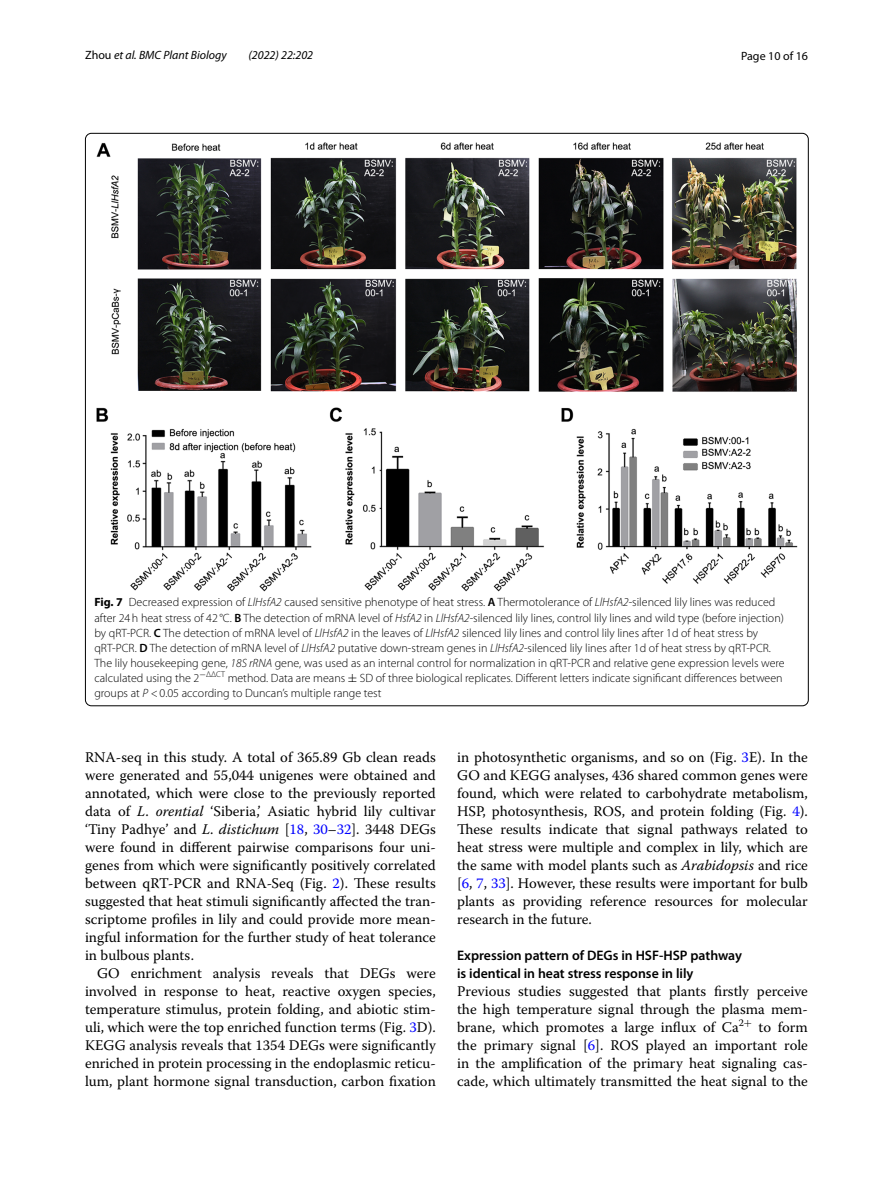
<style>
.page{position:relative;width:893px;height:1187px;background:#fff}
.page>*{position:absolute;margin:0;border:0;box-sizing:border-box;transform-origin:0 0}
.t1{font:14.7px/18px "Warnock Pro";color:#000;text-align:justify}
.t2{font:600 13.8px/18px "Myriad Pro";color:#000}
.t3{font:300 12px/15px "Myriad Pro";color:#000}
.t4{font:italic 12px "Myriad Pro";color:#000}
.t5{font:12px "Myriad Pro";color:#000}
.s1{font-style:normal}
.s2{font-weight:700}
.s3{font-style:italic}
.s4{font-weight:600}
.s5{font-family:"MTSY";font-weight:400}
.s6{color:#00f}
</style>
<div class="page">
<img style="left:97px;top:142px;width:700px;height:449px">
<p class="t4" style="left:85px;top:48px;width:143px"><span class="s1">Zhou</span> et al. BMC Plant Biology</p>
<p class="t4" style="left:248px;top:48px;width:66px">(2022) 22:202</p>
<p class="t5" style="left:741px;top:48px;width:68px">Page 10 of 16</p>
<p class="t3" style="left:94px;top:595px;width:692px"><span class="s2">Fig. 7</span> Decreased expression of <span class="s3">LlHsfA2</span> caused sensitive phenotype of heat stress. <span class="s4">A</span> Thermotolerance of <span class="s3">LlHsfA2</span>-silenced lily lines was reduced after 24h heat stress of 42 °C. <span class="s4">B</span> The detection of mRNA level of <span class="s3">HsfA2</span> in <span class="s3">LlHsfA2</span>-silenced lily lines, control lily lines and wild type (before injection) by qRT-PCR. <span class="s4">C</span> The detection of mRNA level of <span class="s3">LlHsfA2</span> in the leaves of <span class="s3">LlHsfA2</span> silenced lily lines and control lily lines after 1d of heat stress by qRT-PCR. <span class="s4">D</span> The detection of mRNA level of <span class="s3">LlHsfA2</span> putative down-stream genes in <span class="s3">LlHsfA2</span>-silenced lily lines after 1d of heat stress by qRT-PCR.<br>The lily housekeeping gene, <span class="s3">18S rRNA</span> gene, was used as an internal control for normalization in qRT-PCR and relative gene expression levels were calculated using the 2<sup>−</sup><sup>ΔΔCT</sup> method. Data are means <span class="s5">±</span> SD of three biological replicates. Different letters indicate significant differences between groups at <span class="s3">P</span> &lt;0.05 according to Duncan’s multiple range test</p>
<p class="t1" style="left:85px;top:747px;width:352px">RNA-seq in this study. A total of 365.89 Gb clean reads were generated and 55,044 unigenes were obtained and annotated, which were close to the previously reported data of <span class="s3">L</span>. <span class="s3">orential</span> ‘Siberia,’ Asiatic hybrid lily cultivar ‘Tiny Padhye’ and <span class="s3">L</span>. <span class="s3">distichum</span> [<span class="s6">18</span>, <span class="s6">30</span>–<span class="s6">32</span>]. 3448 DEGs were found in different pairwise comparisons four uni&shy;genes from which were significantly positively correlated between qRT-PCR and RNA-Seq (Fig. <span class="s6">2</span>). These results suggested that heat stimuli significantly affected the tran&shy;scriptome profiles in lily and could provide more mean&shy;ingful information for the further study of heat tolerance in bulbous plants.</p>
<p class="t1" style="left:85px;top:963px;width:352px;text-indent:12px">GO enrichment analysis reveals that DEGs were involved in response to heat, reactive oxygen species, temperature stimulus, protein folding, and abiotic stim&shy;uli, which were the top enriched function terms (Fig. <span class="s6">3</span>D).<br>KEGG analysis reveals that 1354 DEGs were significantly enriched in protein processing in the endoplasmic reticu&shy;lum, plant hormone signal transduction, carbon fixation</p>
<p class="t1" style="left:457px;top:747px;width:352px">in photosynthetic organisms, and so on (Fig. <span class="s6">3</span>E). In the GO and KEGG analyses, 436 shared common genes were found, which were related to carbohydrate metabolism, HSP, photosynthesis, ROS, and protein folding (Fig. <span class="s6">4</span>).<br>These results indicate that signal pathways related to heat stress were multiple and complex in lily, which are the same with model plants such as <span class="s3">Arabidopsis</span> and rice [<span class="s6">6</span>, <span class="s6">7</span>, <span class="s6">33</span>]. However, these results were important for bulb plants as providing reference resources for molecular research in the future.</p>
<p class="t2" style="left:457px;top:946px;width:286px">Expression pattern of DEGs in HSF‑HSP pathway is identical in heat stress response in lily</p>
<p class="t1" style="left:457px;top:981px;width:352px">Previous studies suggested that plants firstly perceive the high temperature signal through the plasma mem&shy;brane, which promotes a large influx of Ca<sup>2</sup><sup>+</sup> to form the primary signal [<span class="s6">6</span>]. ROS played an important role in the amplification of the primary heat signaling cas&shy;cade, which ultimately transmitted the heat signal to the</p>
</div>
